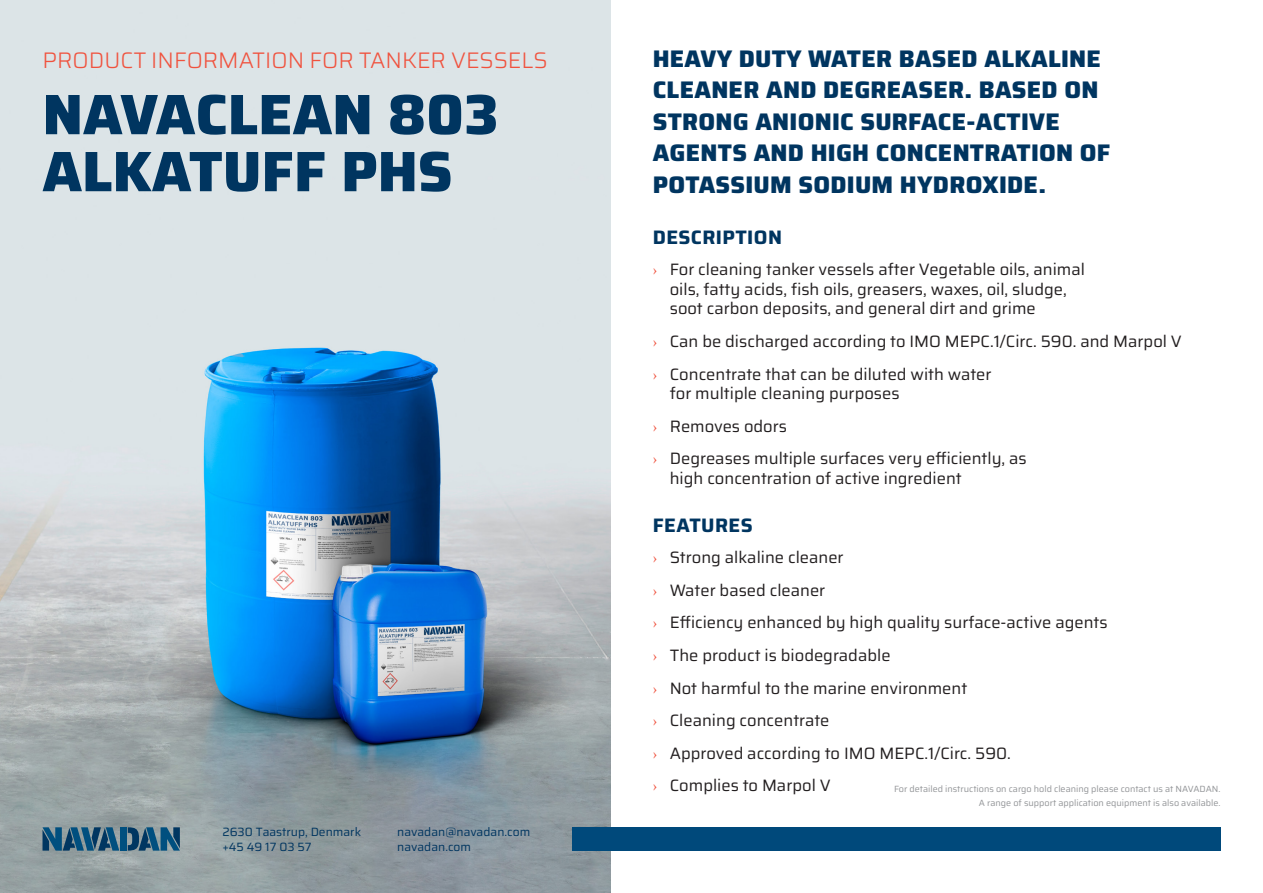
<style>
.page{position:relative;width:1263px;height:893px;background:#fff}
.page>*{position:absolute;margin:0;border:0;box-sizing:border-box;transform-origin:0 0}
.Headline{font:800 57px/57px "Saira";color:#003560}
.Heading_-_Caps{font:800 24px/31.5px "Saira";letter-spacing:.01em;color:#003560}
.Headline-2{font:300 22.5px "Saira";color:#f0523e}
.Heading_-_Intermedia{font:700 19.5px "Saira";letter-spacing:.02em;color:#003560}
.t1{font:16.5px/19.8px "Saira";color:#231f20}
.t2{font:12px/15px "Saira";color:#003560}
.Disclaimer{font:9px "Saira";color:#939598}
.s1{font-family:"Minion Pro";color:#f0523e}
</style>
<div class="page">
<img style="left:0;top:0;width:610px;height:893px">
<svg style="left:43px;top:827px;width:76px;height:24px;background:#336482"></svg>
<div style="left:120px;top:827px;width:7px;height:24px;background:#004f7f"></div>
<svg style="left:128px;top:827px;width:52px;height:24px"></svg>
<div style="left:572px;top:827px;width:648px;height:24px;background:#00497b"></div>
<p class="Headline-2" style="left:43px;top:42px;width:507px">PRODUCT INFORMATION FOR TANKER VESSELS</p>
<p class="Headline" style="left:43px;top:84px;width:458px">NAVACLEAN 803<br>ALKATUFF PHS</p>
<p class="t2" style="left:222px;top:824px;width:140px">2630 Taastrup, Denmark +45 49 17 03 57</p>
<p class="t2" style="left:397px;top:824px;width:134px">navadan@navadan.com navadan.com</p>
<p class="Heading_-_Caps" style="left:653px;top:42px;width:459px">HEAVY DUTY WATER BASED ALKALINE<br>CLEANER AND DEGREASER. BASED ON<br>STRONG ANIONIC SURFACE-ACTIVE<br>AGENTS AND HIGH CONCENTRATION OF<br>POTASSIUM SODIUM HYDROXIDE.</p>
<p class="Heading_-_Intermedia" style="left:653px;top:221px;width:131px">DESCRIPTION</p>
<p class="t1" style="left:670px;top:259px;width:417px;text-indent:-17px"><span class="s1">›</span> For cleaning tanker vessels after Vegetable oils, animal oils, fatty acids, fish oils, greasers, waxes, oil, sludge, soot carbon deposits, and general dirt and grime</p>
<p class="t1" style="left:653px;top:331px;width:531px"><span class="s1">›</span> Can be discharged according to IMO MEPC.1/Circ. 590. and Marpol V</p>
<p class="t1" style="left:670px;top:363px;width:323px;text-indent:-17px"><span class="s1">›</span> Concentrate that can be diluted with water for multiple cleaning purposes</p>
<p class="t1" style="left:653px;top:416px;width:136px"><span class="s1">›</span> Removes odors</p>
<p class="t1" style="left:670px;top:448px;width:359px;text-indent:-17px"><span class="s1">›</span> Degreases multiple surfaces very efficiently, as high concentration of active ingredient</p>
<p class="Heading_-_Intermedia" style="left:653px;top:509px;width:102px">FEATURES</p>
<p class="t1" style="left:653px;top:547px;width:192px"><span class="s1">›</span> Strong alkaline cleaner</p>
<p class="t1" style="left:653px;top:580px;width:174px"><span class="s1">›</span> Water based cleaner</p>
<p class="t1" style="left:653px;top:612px;width:456px"><span class="s1">›</span> Efficiency enhanced by high quality surface-active agents</p>
<p class="t1" style="left:653px;top:645px;width:239px"><span class="s1">›</span> The product is biodegradable</p>
<p class="t1" style="left:653px;top:677px;width:316px"><span class="s1">›</span> Not harmful to the marine environment</p>
<p class="t1" style="left:653px;top:710px;width:178px"><span class="s1">›</span> Cleaning concentrate</p>
<p class="t1" style="left:653px;top:742px;width:360px"><span class="s1">›</span> Approved according to IMO MEPC.1/Circ. 590.</p>
<p class="t1" style="left:653px;top:775px;width:179px"><span class="s1">›</span> Complies to Marpol V</p>
<p class="Disclaimer" style="left:894px;top:782px;width:328px">For detailed instructions on cargo hold cleaning please contact us at NAVADAN.</p>
<p class="Disclaimer" style="left:979px;top:795px;width:243px">A range of support application equipment is also available.</p>
</div>
